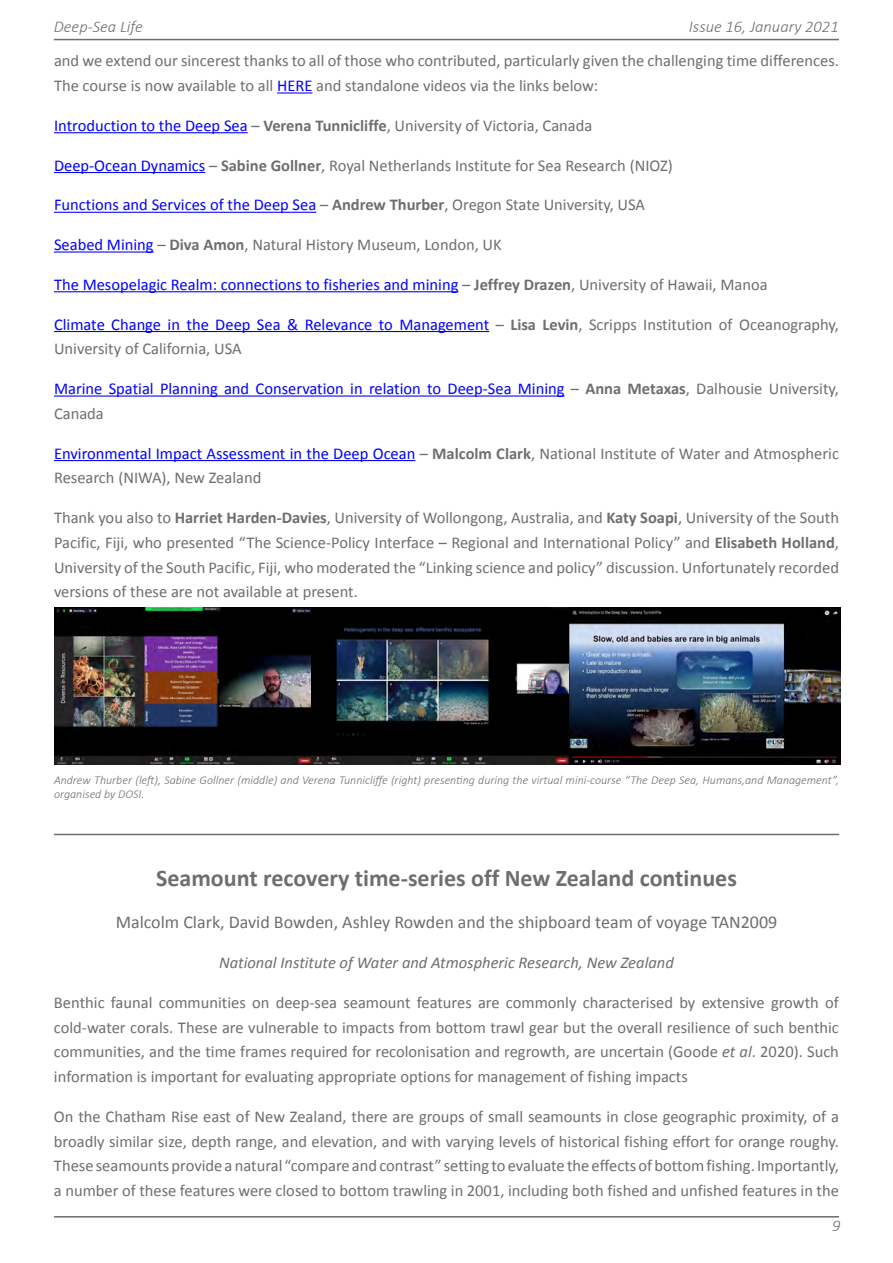
<style>
.page{position:relative;width:893px;height:1263px;background:#fff}
.page>*{position:absolute;margin:0;border:0;box-sizing:border-box;transform-origin:0 0}
.t1{font:700 24px "Calibri";color:#6d6e71}
.t2{font:18px "Calibri";color:#6d6e71}
.t3{font:16.5px/24.8px "Calibri";color:#6d6e71}
.t4{font:16.5px/24.8px "Calibri";color:#00f}
.t5{font:italic 16.5px "Calibri";color:#6d6e71}
.t6{font:italic 300 16.5px "Calibri";color:#6d6e71}
.t7{font:italic 300 12px/14.4px "Calibri";color:#6d6e71}
.s1{color:#00f}
.s2{font-weight:700}
.s3{color:#6d6e71}
.s4{font-weight:700;color:#6d6e71}
.s5{font-style:italic}
</style>
<div class="page">
<hr style="left:54px;top:39px;width:785px;height:1px;background:#6d6e71">
<hr style="left:54px;top:1216px;width:785px;height:1px;background:#6d6e71">
<hr style="left:277px;top:92px;width:35px;height:2px;background:#00f">
<hr style="left:54px;top:132px;width:194px;height:1px;background:#00f">
<hr style="left:54px;top:172px;width:151px;height:1px;background:#00f">
<hr style="left:54px;top:212px;width:262px;height:1px;background:#00f">
<hr style="left:54px;top:251px;width:100px;height:2px;background:#00f">
<hr style="left:54px;top:291px;width:404px;height:1px;background:#00f">
<hr style="left:54px;top:331px;width:435px;height:1px;background:#00f">
<hr style="left:54px;top:395px;width:511px;height:2px;background:#00f">
<hr style="left:54px;top:460px;width:361px;height:1px;background:#00f">
<hr style="left:54px;top:834px;width:785px;height:1px;background:#6d6e71">
<img style="left:54px;top:608px;width:786px;height:156px">
<p class="t6" style="left:54px;top:16px;width:91px">Deep-Sea Life</p>
<p class="t6" style="left:689px;top:16px;width:151px">Issue 16, January 2021</p>
<p class="t3" style="left:54px;top:48px;width:786px">and we extend our sincerest thanks to all of those who contributed, particularly given the challenging time differences.<br>The course is now available to all <span class="s1">HERE</span> and standalone videos via the links below:</p>
<p class="t3" style="left:54px;top:112px;width:540px"><span class="s1">Introduction to the Deep Sea</span> – <span class="s2">Verena Tunnicliffe</span>, University of Victoria, Canada</p>
<p class="t3" style="left:54px;top:152px;width:620px"><span class="s1">Deep-Ocean Dynamics</span> – <span class="s2">Sabine Gollner</span>, Royal Netherlands Institute for Sea Research (NIOZ)</p>
<p class="t4" style="left:54px;top:192px;width:593px">Functions and Services of the Deep Sea <span class="s3">–</span> <span class="s4">Andrew Thurber</span><span class="s3">, Oregon State University, USA</span></p>
<p class="t3" style="left:54px;top:231px;width:449px"><span class="s1">Seabed Mining</span> – <span class="s2">Diva Amon</span>, Natural History Museum, London, UK</p>
<p class="t4" style="left:54px;top:271px;width:715px">The Mesopelagic Realm: connections to fisheries and mining <span class="s3">–</span> <span class="s4">Jeffrey Drazen</span><span class="s3">, University of Hawaii, Manoa</span></p>
<p class="t3" style="left:54px;top:311px;width:786px"><span class="s1">Climate Change in the Deep Sea &amp; Relevance to Management</span> – <span class="s2">Lisa Levin</span>, Scripps Institution of Oceanography,<br>University of California, USA</p>
<p class="t4" style="left:54px;top:375px;width:786px">Marine Spatial Planning and Conservation in relation to Deep-Sea Mining <span class="s3">–</span> <span class="s4">Anna Metaxas</span><span class="s3">, Dalhousie University,<br>Canada</span></p>
<p class="t3" style="left:54px;top:440px;width:786px"><span class="s1">Environmental Impact Assessment in the Deep Ocean</span> – <span class="s2">Malcolm Clark</span>, National Institute of Water and Atmospheric<br>Research (NIWA), New Zealand</p>
<p class="t3" style="left:54px;top:504px;width:786px;text-align:justify">Thank you also to <span class="s2">Harriet Harden-Davies</span>, University of Wollongong, Australia, and <span class="s2">Katy Soapi</span>, University of the South Pacific, Fiji, who presented “The Science-Policy Interface – Regional and International Policy” and <span class="s2">Elisabeth Holland</span>, University of the South Pacific, Fiji, who moderated the “Linking science and policy” discussion. Unfortunately recorded versions of these are not available at present.</p>
<p class="t7" style="left:54px;top:772px;width:786px">Andrew Thurber (left), Sabine Gollner (middle) and Verena Tunnicliffe (right) presenting during the virtual mini-course “The Deep Sea, Humans,and Management”, organised by DOSI.</p>
<h1 class="t1" style="left:156px;top:863px;width:582px">Seamount recovery time-series off New Zealand continues</h1>
<p class="t2" style="left:116px;top:911px;width:663px">Malcolm Clark, David Bowden, Ashley Rowden and the shipboard team of voyage TAN2009</p>
<p class="t5" style="left:219px;top:952px;width:456px">National Institute of Water and Atmospheric Research, New Zealand</p>
<p class="t3" style="left:54px;top:989px;width:786px;text-align:justify">Benthic faunal communities on deep-sea seamount features are commonly characterised by extensive growth of cold-water corals. These are vulnerable to impacts from bottom trawl gear but the overall resilience of such benthic communities, and the time frames required for recolonisation and regrowth, are uncertain (Goode <span class="s5">et al</span>. 2020). Such information is important for evaluating appropriate options for management of fishing impacts</p>
<p class="t3" style="left:54px;top:1103px;width:786px;text-align:justify">On the Chatham Rise east of New Zealand, there are groups of small seamounts in close geographic proximity, of a broadly similar size, depth range, and elevation, and with varying levels of historical fishing effort for orange roughy.<br>These seamounts provide a natural “compare and contrast” setting to evaluate the effects of bottom fishing. Importantly, a number of these features were closed to bottom trawling in 2001, including both fished and unfished features in the</p>
<p class="t6" style="left:832px;top:1216px;width:10px">9</p>
</div>
